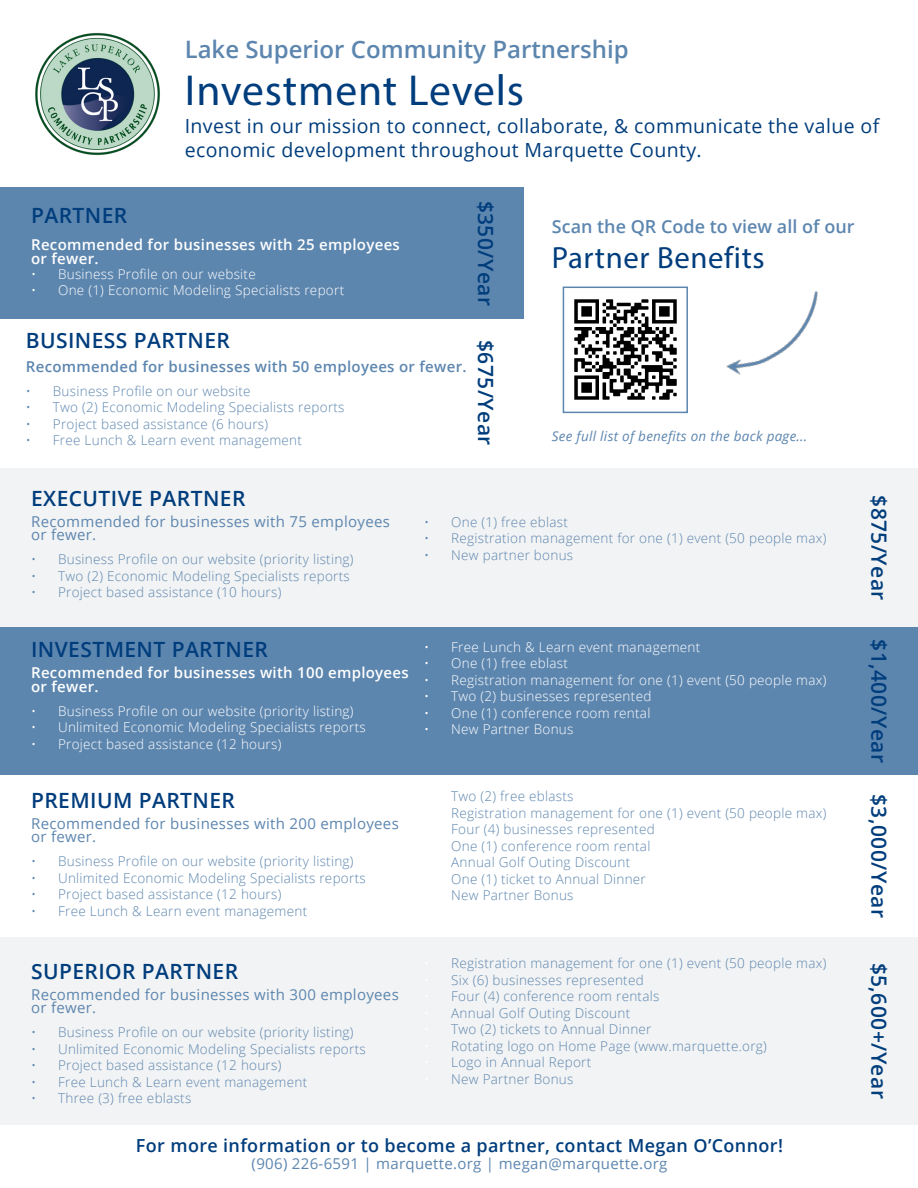
<style>
.page{position:relative;width:918px;height:1188px;background:#fff}
.page>*{position:absolute;margin:0;border:0;box-sizing:border-box;transform-origin:0 0}
.t1{font:43.5px "Myriad Pro";letter-spacing:.02em;color:#003d7c}
.t2{font:30.75px "Myriad Pro";letter-spacing:.02em;color:#003d7c}
.t3{font:600 24px "Open Sans";color:#5d86af}
.t4{font:600 21px "Open Sans";letter-spacing:.02em;color:#003d7c}
.t5{font:19.5px/23.4px "Open Sans";letter-spacing:.02em;color:#003d7c}
.t6{font:600 18px "Open Sans";letter-spacing:.02em;color:#003d7c}
.t7{font:600 18px "Open Sans";color:#5d86af}
.t8{font:15px/13.5px "Open Sans";letter-spacing:.02em;color:#5d86af}
.t9{font:600 15px/13.5px "Open Sans";letter-spacing:.02em;color:#fff}
.t10{font:600 15px "Open Sans";letter-spacing:.02em;color:#5d86af}
.t11{font:300 13.5px "Open Sans";letter-spacing:.02em;color:#5d86af}
.t12{font:300 13.5px "Open Sans";letter-spacing:.02em;color:#fff}
.t13{font:italic 13.5px "Open Sans";letter-spacing:.02em;color:#5d86af}
.s1{color:#fff}
</style>
<div class="page">
<div style="left:0;top:626px;width:917px;height:164px;background:#5d86af"></div>
<div style="left:0;top:188px;width:524px;height:131px;background:#5d86af"></div>
<div style="left:0;top:468px;width:918px;height:159px;background:#f2f3f4"></div>
<div style="left:0;top:775px;width:918px;height:154px;background:#fff"></div>
<div style="left:0;top:937px;width:918px;height:187px;background:#f2f3f4"></div>
<img style="left:35px;top:32px;width:125px;height:124px">
<img style="left:574px;top:299px;width:103px;height:101px">
<div style="left:563px;top:287px;width:125px;height:126px;border:2px solid #5d86af"></div>
<img style="left:726px;top:291px;width:92px;height:84px">
<p class="t3" style="left:185px;top:33px;width:446px">Lake Superior Community Partnership</p>
<p class="t1" style="left:185px;top:63px;width:341px">Investment Levels</p>
<p class="t5" style="left:185px;top:114px;width:696px">Invest in our mission to connect, collaborate, &amp; communicate the value of economic development throughout Marquette County.</p>
<p class="t4" style="left:31px;top:201px;width:98px">PARTNER</p>
<p class="t9" style="left:31px;top:238px;width:370px">Recommended for businesses with 25 employees or fewer.</p>
<p class="t12" style="left:31px;top:265px;width:226px">• Business Profile on our website</p>
<p class="t12" style="left:31px;top:281px;width:315px">• One (1) Economic Modeling Specialists report</p>
<p class="t4" style="left:26px;top:326px;width:206px">BUSINESS PARTNER</p>
<p class="t10" style="left:26px;top:356px;width:442px">Recommended for businesses with 50 employees or fewer.</p>
<p class="t11" style="left:26px;top:382px;width:226px">• Business Profile on our website</p>
<p class="t11" style="left:26px;top:398px;width:320px">• Two (2) Economic Modeling Specialists reports</p>
<p class="t11" style="left:26px;top:415px;width:244px">• Project based assistance (6 hours)</p>
<p class="t11" style="left:26px;top:431px;width:278px">• Free Lunch &amp; Learn event management</p>
<p class="t4" style="left:500px;top:201px;width:107px;rotate:90deg">$350/Year</p>
<p class="t4" style="left:500px;top:340px;width:107px;rotate:90deg">$675/Year</p>
<p class="t7" style="left:552px;top:214px;width:304px">Scan the QR Code to view all of our</p>
<p class="t2" style="left:552px;top:239px;width:214px">Partner Benefits</p>
<p class="t13" style="left:552px;top:427px;width:257px">See full list of benefits on the back page...</p>
<p class="t4" style="left:31px;top:484px;width:216px">EXECUTIVE PARTNER</p>
<p class="t8" style="left:31px;top:514px;width:360px">Recommended for businesses with 75 employees or fewer.</p>
<p class="t11" style="left:31px;top:550px;width:324px">• Business Profile on our website (priority listing)</p>
<p class="t11" style="left:31px;top:567px;width:320px">• Two (2) Economic Modeling Specialists reports</p>
<p class="t11" style="left:31px;top:583px;width:252px">• Project based assistance (10 hours)</p>
<p class="t4" style="left:31px;top:635px;width:238px">INVESTMENT PARTNER</p>
<p class="t9" style="left:31px;top:666px;width:379px">Recommended for businesses with 100 employees or fewer.</p>
<p class="t12" style="left:31px;top:702px;width:324px">• Business Profile on our website (priority listing)</p>
<p class="t12" style="left:31px;top:718px;width:336px">• Unlimited Economic Modeling Specialists reports</p>
<p class="t12" style="left:31px;top:735px;width:252px">• Project based assistance (12 hours)</p>
<p class="t4" style="left:31px;top:786px;width:205px">PREMIUM PARTNER</p>
<p class="t8" style="left:31px;top:816px;width:369px">Recommended for businesses with 200 employees or fewer.</p>
<p class="t11" style="left:31px;top:852px;width:324px">• Business Profile on our website (priority listing)</p>
<p class="t11" style="left:31px;top:869px;width:336px">• Unlimited Economic Modeling Specialists reports</p>
<p class="t11" style="left:31px;top:885px;width:252px">• Project based assistance (12 hours)</p>
<p class="t11" style="left:31px;top:902px;width:278px">• Free Lunch &amp; Learn event management</p>
<p class="t4" style="left:31px;top:957px;width:208px">SUPERIOR PARTNER</p>
<p class="t8" style="left:31px;top:987px;width:369px">Recommended for businesses with 300 employees or fewer.</p>
<p class="t11" style="left:31px;top:1023px;width:324px">• Business Profile on our website (priority listing)</p>
<p class="t11" style="left:31px;top:1039px;width:336px">• Unlimited Economic Modeling Specialists reports</p>
<p class="t11" style="left:31px;top:1056px;width:252px">• Project based assistance (12 hours)</p>
<p class="t11" style="left:31px;top:1072px;width:278px">• Free Lunch &amp; Learn event management</p>
<p class="t11" style="left:31px;top:1089px;width:162px">• Three (3) free eblasts</p>
<p class="t11" style="left:424px;top:513px;width:145px">• One (1) free eblast</p>
<p class="t11" style="left:424px;top:529px;width:404px">• Registration management for one (1) event (50 people max)</p>
<p class="t11" style="left:424px;top:546px;width:150px">• New partner bonus</p>
<p class="t12" style="left:424px;top:637px;width:278px">• Free Lunch &amp; Learn event management</p>
<p class="t12" style="left:424px;top:654px;width:145px">• One (1) free eblast</p>
<p class="t12" style="left:424px;top:670px;width:404px">• Registration management for one (1) event (50 people max)</p>
<p class="t12" style="left:424px;top:687px;width:229px">• Two (2) businesses represented</p>
<p class="t12" style="left:424px;top:703px;width:228px">• One (1) conference room rental</p>
<p class="t12" style="left:424px;top:720px;width:151px">• New Partner Bonus</p>
<p class="t11" style="left:424px;top:787px;width:151px"><span class="s1">•</span> Two (2) free eblasts</p>
<p class="t11" style="left:424px;top:803px;width:404px"><span class="s1">•</span> Registration management for one (1) event (50 people max)</p>
<p class="t11" style="left:424px;top:820px;width:232px"><span class="s1">•</span> Four (4) businesses represented</p>
<p class="t11" style="left:424px;top:836px;width:228px"><span class="s1">•</span> One (1) conference room rental</p>
<p class="t11" style="left:424px;top:853px;width:208px"><span class="s1">•</span> Annual Golf Outing Discount</p>
<p class="t11" style="left:424px;top:869px;width:223px"><span class="s1">•</span> One (1) ticket to Annual Dinner</p>
<p class="t11" style="left:424px;top:886px;width:151px"><span class="s1">•</span> New Partner Bonus</p>
<p class="t11" style="left:424px;top:954px;width:404px"><span class="s1">•</span> Registration management for one (1) event (50 people max)</p>
<p class="t11" style="left:424px;top:971px;width:221px"><span class="s1">•</span> Six (6) businesses represented</p>
<p class="t11" style="left:424px;top:987px;width:237px"><span class="s1">•</span> Four (4) conference room rentals</p>
<p class="t11" style="left:424px;top:1004px;width:208px"><span class="s1">•</span> Annual Golf Outing Discount</p>
<p class="t11" style="left:424px;top:1020px;width:229px"><span class="s1">•</span> Two (2) tickets to Annual Dinner</p>
<p class="t11" style="left:424px;top:1037px;width:344px"><span class="s1">•</span> Rotating logo on Home Page (www.marquette.org)</p>
<p class="t11" style="left:424px;top:1053px;width:169px"><span class="s1">•</span> Logo in Annual Report</p>
<p class="t11" style="left:424px;top:1070px;width:151px"><span class="s1">•</span> New Partner Bonus</p>
<p class="t6" style="left:136px;top:1133px;width:649px">For more information or to become a partner, contact Megan O’Connor!</p>
<p class="t8" style="left:252px;top:1156px;width:417px">(906) 226-6591 | marquette.org | megan@marquette.org</p>
<p class="t4" style="left:893px;top:495px;width:107px;rotate:90deg">$875/Year</p>
<p class="t4" style="left:893px;top:639px;width:125px;rotate:90deg">$1,400/Year</p>
<p class="t4" style="left:893px;top:794px;width:125px;rotate:90deg">$3,000/Year</p>
<p class="t4" style="left:893px;top:963px;width:138px;rotate:90deg">$5,600+/Year</p>
</div>
